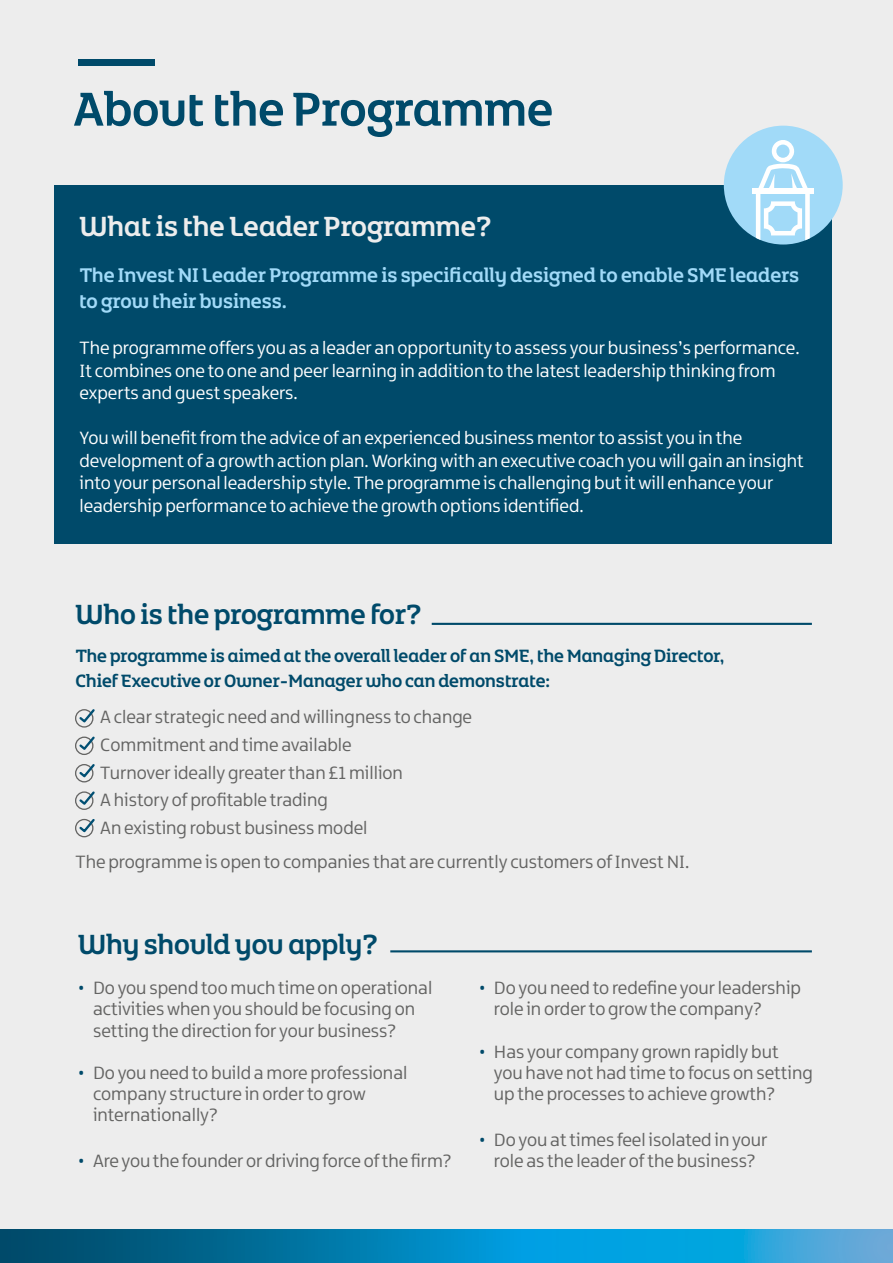
<style>
.page{position:relative;width:893px;height:1263px;background:#ededed}
.page>*{position:absolute;margin:0;border:0;box-sizing:border-box;transform-origin:0 0}
.t1{font:50.85px "Northern Ireland Headline";color:#004a6a}
.t2{font:29.7px "Northern Ireland Headline";color:#004a6a}
.t3{font:29.7px "Northern Ireland Headline";color:#ededed}
.t4{font:21.15px/25.5px "Northern Ireland Headline";color:#a1daf8}
.t5{font:19.05px/21.1px "Northern Ireland";color:#646463}
.t6{font:19.05px/23px "Northern Ireland";color:#fff}
.t7{font:19.05px/25.5px "Northern Ireland Headline";color:#004a6a}
.s1{color:#004a6a}
</style>
<div class="page">
<div style="left:75px;top:819px;width:18px;height:18px;border:1px solid #646463;border-radius:50%"></div>
<svg style="left:77px;top:818px;width:18px;height:16px"></svg>
<div style="left:75px;top:709px;width:18px;height:19px;border:1px solid #646463;border-radius:50%"></div>
<svg style="left:77px;top:709px;width:18px;height:16px"></svg>
<div style="left:75px;top:736px;width:18px;height:19px;border:1px solid #646463;border-radius:50%"></div>
<svg style="left:77px;top:736px;width:18px;height:16px"></svg>
<div style="left:75px;top:764px;width:18px;height:18px;border:1px solid #646463;border-radius:50%"></div>
<svg style="left:77px;top:764px;width:18px;height:15px"></svg>
<div style="left:75px;top:791px;width:18px;height:19px;border:1px solid #646463;border-radius:50%"></div>
<svg style="left:77px;top:791px;width:18px;height:16px"></svg>
<hr style="left:432px;top:623px;width:380px;height:2px;background:#004a6a">
<hr style="left:390px;top:950px;width:422px;height:2px;background:#004a6a">
<div style="left:54px;top:185px;width:778px;height:359px;background:#004a6a"></div>
<div style="left:724px;top:126px;width:119px;height:119px;background:#a1daf8;border-radius:50%"></div>
<svg style="left:753px;top:140px;width:60px;height:105px"></svg>
<div style="left:752px;top:188px;width:62px;height:5px;background:#fff"></div>
<div style="left:78px;top:60px;width:76px;height:6px;background:#004a6a"></div>
<svg style="left:0;top:1230px;width:893px;height:33px"></svg>
<h1 class="t1" style="left:73px;top:77px;width:481px">About the Programme</h1>
<h2 class="t3" style="left:80px;top:207px;width:414px">What is the Leader Programme?</h2>
<p class="t4" style="left:80px;top:262px;width:721px">The Invest NI Leader Programme is specifically designed to enable SME leaders to grow their business.</p>
<p class="t6" style="left:80px;top:336px;width:722px">The programme offers you as a leader an opportunity to assess your business’s performance.<br>It combines one to one and peer learning in addition to the latest leadership thinking from experts and guest speakers.</p>
<p class="t6" style="left:80px;top:426px;width:726px">You will benefit from the advice of an experienced business mentor to assist you in the development of a growth action plan. Working with an executive coach you will gain an insight into your personal leadership style. The programme is challenging but it will enhance your leadership performance to achieve the growth options identified.</p>
<h2 class="t2" style="left:76px;top:595px;width:348px">Who is the programme for?</h2>
<p class="t7" style="left:76px;top:642px;width:650px">The programme is aimed at the overall leader of an SME, the Managing Director,<br>Chief Executive or Owner-Manager who can demonstrate:</p>
<p class="t5" style="left:100px;top:703px;width:373px;line-height:27.6px">A clear strategic need and willingness to change Commitment and time available<br>Turnover ideally greater than £1 million<br>A history of profitable trading<br>An existing robust business model</p>
<p class="t5" style="left:76px;top:851px;width:615px">The programme is open to companies that are currently customers of Invest NI.</p>
<h2 class="t2" style="left:78px;top:925px;width:301px">Why should you apply?</h2>
<p class="t5" style="left:93px;top:977px;width:341px;text-indent:-15px"><span class="s1">•</span> Do you spend too much time on operational activities when you should be focusing on setting the direction for your business?</p>
<p class="t5" style="left:93px;top:1062px;width:316px;text-indent:-15px"><span class="s1">•</span> Do you need to build a more professional company structure in order to grow internationally?</p>
<p class="t5" style="left:78px;top:1150px;width:375px"><span class="s1">•</span> Are you the founder or driving force of the firm?</p>
<p class="t5" style="left:494px;top:977px;width:309px;text-indent:-15px"><span class="s1">•</span> Do you need to redefine your leadership role in order to grow the company?</p>
<p class="t5" style="left:494px;top:1041px;width:320px;text-indent:-15px"><span class="s1">•</span> Has your company grown rapidly but<br>you have not had time to focus on setting up the processes to achieve growth?</p>
<p class="t5" style="left:479px;top:1129px;width:290px;text-align:center"><span class="s1">•</span> Do you at times feel isolated in your role as the leader of the business?</p>
</div>
